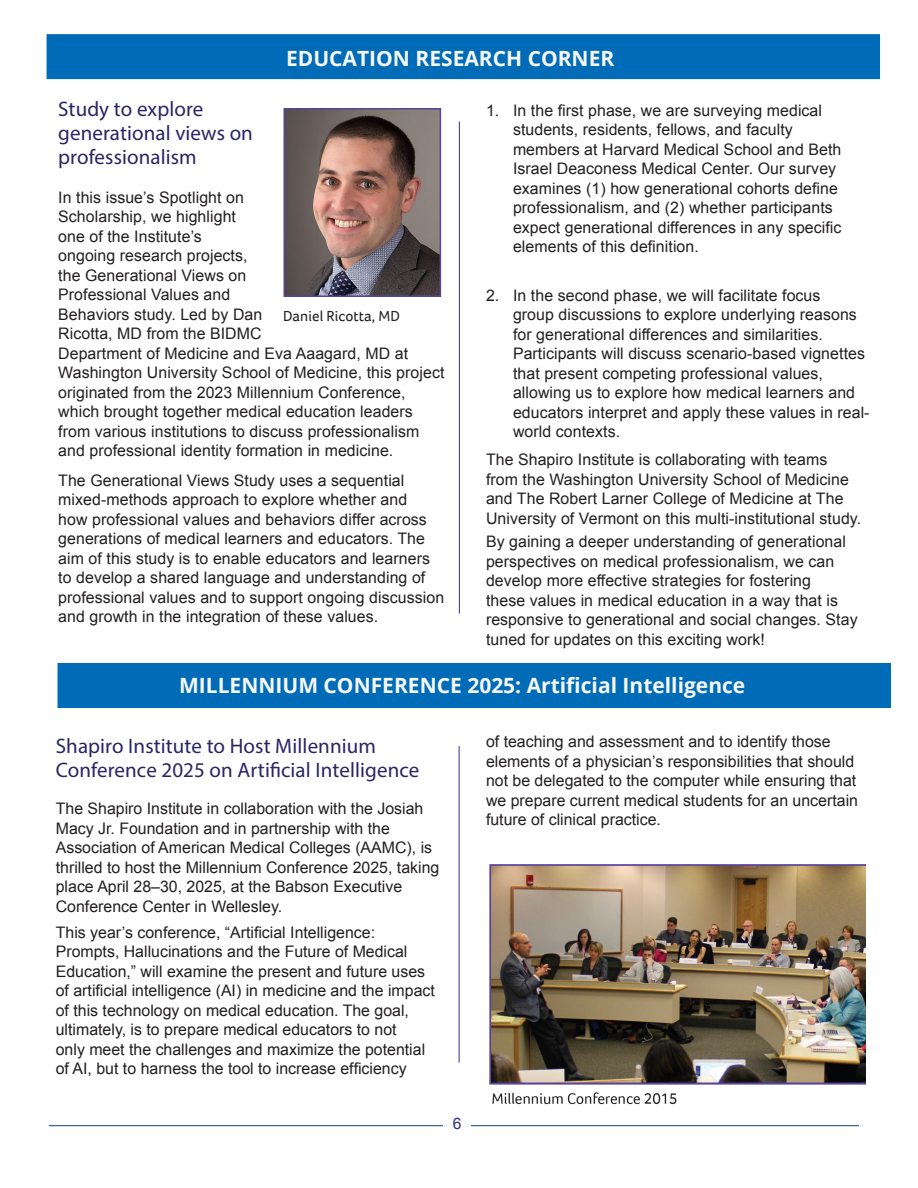
<style>
.page{position:relative;width:918px;height:1188px;background:#fff}
.page>*{position:absolute;margin:0;border:0;box-sizing:border-box;transform-origin:0 0}
._05_Yearbook-Subhead_Big{font:21px/24px "Myriad Pro";letter-spacing:.005em;color:#292566}
.t1{font:700 21px "Open Sans";color:#f7f7f8}
._05_Yearbook-Subhead_Big-2{font:15.9px/19.5px "Arial";letter-spacing:.005em;color:#231f20}
.t2{font:15.75px "Arial";color:#2e2d7c}
._05_Yearbook-Subhead_Big-3{font:15px "Foco";letter-spacing:.005em;color:#231f20}
</style>
<div class="page">
<div style="left:47px;top:34px;width:833px;height:45px;background:#006cb7"></div>
<hr style="left:459px;top:122px;width:1px;height:492px;background:#2b328f">
<img style="left:287px;top:111px;width:151px;height:183px">
<div style="left:284px;top:108px;width:157px;height:189px;border:2px solid #58449b"></div>
<div style="left:58px;top:663px;width:833px;height:45px;background:#006cb7"></div>
<img style="left:489px;top:864px;width:377px;height:241px">
<hr style="left:459px;top:746px;width:1px;height:317px;background:#2b328f">
<hr style="left:49px;top:1125px;width:810px;height:1px;background:#0b418f">
<div style="left:444px;top:1118px;width:27px;height:30px;background:#fff"></div>
<p class="t1" style="left:286px;top:44px;width:330px">EDUCATION RESEARCH CORNER</p>
<p class="_05_Yearbook-Subhead_Big" style="left:58px;top:96px;width:196px">Study to explore generational views on professionalism</p>
<p class="_05_Yearbook-Subhead_Big-2" style="left:58px;top:187px;width:388px">In this issue’s Spotlight on<br>Scholarship, we highlight<br>one of the Institute’s<br>ongoing research projects,<br>the Generational Views on<br>Professional Values and<br>Behaviors study. Led by Dan<br>Ricotta, MD from the BIDMC<br>Department of Medicine and Eva Aaagard, MD at Washington University School of Medicine, this project originated from the 2023 Millennium Conference, which brought together medical education leaders from various institutions to discuss professionalism and professional identity formation in medicine.</p>
<p class="_05_Yearbook-Subhead_Big-2" style="left:58px;top:470px;width:387px">The Generational Views Study uses a sequential mixed-methods approach to explore whether and<br>how professional values and behaviors differ across generations of medical learners and educators. The aim of this study is to enable educators and learners to develop a shared language and understanding of professional values and to support ongoing discussion and growth in the integration of these values.</p>
<p class="_05_Yearbook-Subhead_Big-3" style="left:283px;top:306px;width:118px">Daniel Ricotta, MD</p>
<p class="_05_Yearbook-Subhead_Big-2" style="left:513px;top:100px;width:330px;text-indent:-27px">1. In the first phase, we are surveying medical students, residents, fellows, and faculty members at Harvard Medical School and Beth Israel Deaconess Medical Center. Our survey examines (1) how generational cohorts define professionalism, and (2) whether participants expect generational differences in any specific elements of this definition.</p>
<p class="_05_Yearbook-Subhead_Big-2" style="left:513px;top:285px;width:358px;text-indent:-27px">2. In the second phase, we will facilitate focus<br>group discussions to explore underlying reasons for generational differences and similarities.<br>Participants will discuss scenario-based vignettes that present competing professional values, allowing us to explore how medical learners and educators interpret and apply these values in real&shy;world contexts.</p>
<p class="_05_Yearbook-Subhead_Big-2" style="left:486px;top:450px;width:377px">The Shapiro Institute is collaborating with teams from the Washington University School of Medicine and The Robert Larner College of Medicine at The University of Vermont on this multi-institutional study.</p>
<p class="_05_Yearbook-Subhead_Big-2" style="left:486px;top:532px;width:373px">By gaining a deeper understanding of generational perspectives on medical professionalism, we can develop more effective strategies for fostering<br>these values in medical education in a way that is responsive to generational and social changes. Stay tuned for updates on this exciting work!</p>
<p class="t1" style="left:179px;top:671px;width:568px">MILLENNIUM CONFERENCE 2025: Artificial Intelligence</p>
<p class="_05_Yearbook-Subhead_Big" style="left:56px;top:733px;width:365px">Shapiro Institute to Host Millennium<br>Conference 2025 on Artificial Intelligence</p>
<p class="_05_Yearbook-Subhead_Big-2" style="left:56px;top:799px;width:385px">The Shapiro Institute in collaboration with the Josiah Macy Jr. Foundation and in partnership with the Association of American Medical Colleges (AAMC), is thrilled to host the Millennium Conference 2025, taking place April 28–30, 2025, at the Babson Executive Conference Center in Wellesley.</p>
<p class="_05_Yearbook-Subhead_Big-2" style="left:56px;top:922px;width:381px">This year’s conference, “Artificial Intelligence:<br>Prompts, Hallucinations and the Future of Medical Education,” will examine the present and future uses of artificial intelligence (AI) in medicine and the impact of this technology on medical education. The goal, ultimately, is to prepare medical educators to not<br>only meet the challenges and maximize the potential of AI, but to harness the tool to increase efficiency</p>
<p class="_05_Yearbook-Subhead_Big-2" style="left:486px;top:732px;width:374px">of teaching and assessment and to identify those elements of a physician’s responsibilities that should not be delegated to the computer while ensuring that we prepare current medical students for an uncertain future of clinical practice.</p>
<p class="t2" style="left:453px;top:1113px;width:10px">6</p>
</div>
